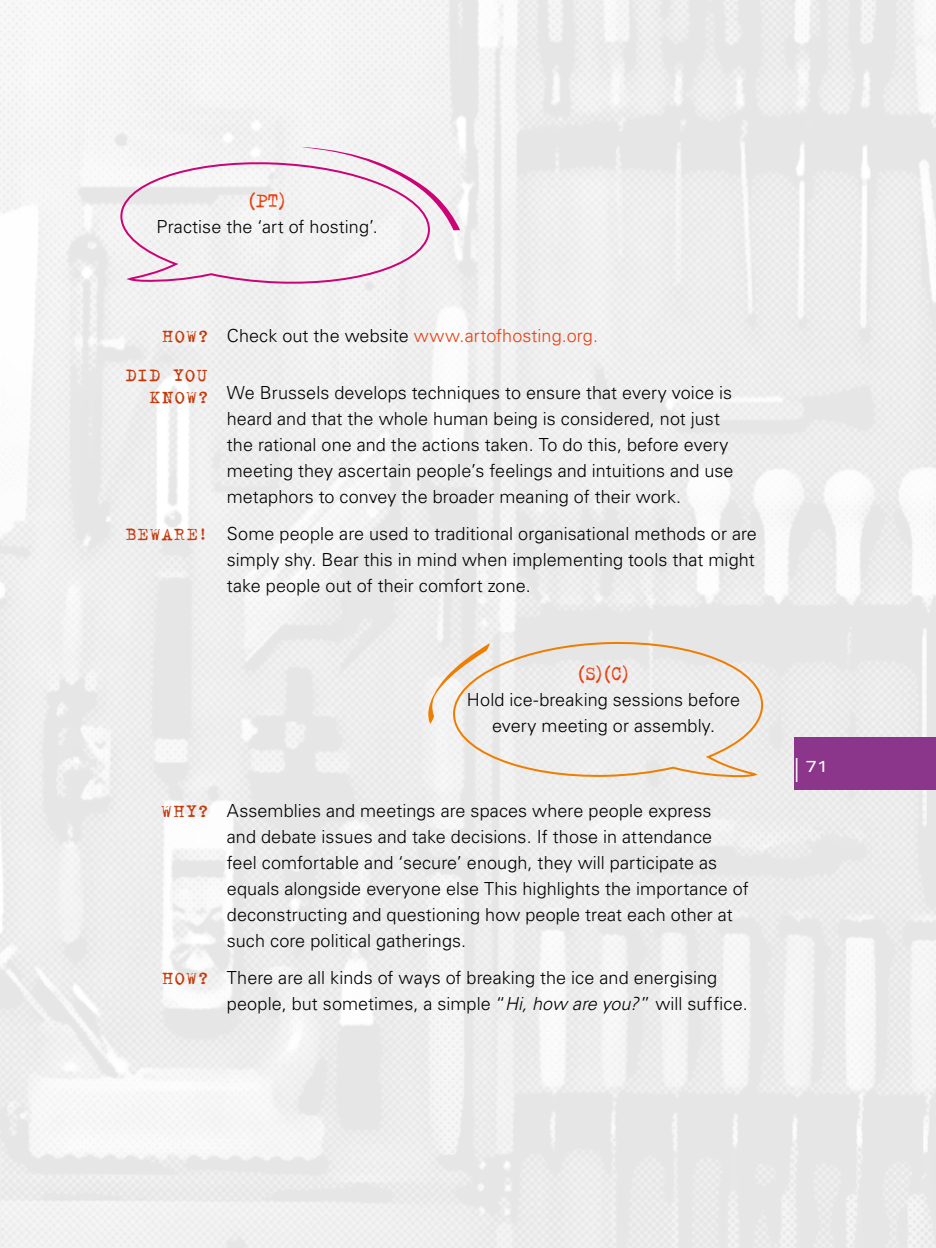
<style>
.page{position:relative;width:936px;height:1248px;background:#fff}
.page>*{position:absolute;margin:0;border:0;box-sizing:border-box;transform-origin:0 0}
.TXT{font:22px "Trixie";color:#e74011}
.Toolboxlist{font:20px "Trixie";letter-spacing:.03em;color:#c4390a}
.Toolboxlist-2{font:300 18px/26px "Univers LT Std";letter-spacing:.005em;color:#000}
.TXT-2{font:300 18px/26px "Univers LT Std";letter-spacing:.005em;color:#000;text-align:center}
.Toolboxlist-3{font:300 18px "Univers LT Std";letter-spacing:.005em;color:#e74011}
.t1{font:expanded 16px "Univers LT Std";color:#fff}
.s1{font-family:"Trixie";font-weight:400;font-size:20px;color:#c4390a}
.s2{color:#000}
.s3{font-style:italic}
.s4{font-weight:300;font-stretch:normal;font-size:24px}
</style>
<div class="page">
<img style="left:0;top:0;width:935px;height:1247px">
<div style="left:794px;top:737px;width:141px;height:52px;background:#8c368b"></div>
<svg style="left:428px;top:639px;width:335px;height:140px"></svg>
<svg style="left:120px;top:147px;width:340px;height:140px"></svg>
<p class="TXT" style="left:246px;top:186px;width:43px">(PT)</p>
<p class="TXT-2" style="left:156px;top:213px;width:223px">Practise the ‘art of hosting’.</p>
<p class="Toolboxlist-3" style="left:162px;top:324px;width:437px"><span class="s1">HOW?</span> <span class="s2">Check out the website</span> www.artofhosting.org.</p>
<p class="Toolboxlist" style="left:125px;top:362px;width:84px">DID YOU</p>
<p class="Toolboxlist-2" style="left:227px;top:379px;width:508px;text-indent:-77px"><span class="s1">KNOW?</span> We Brussels develops techniques to ensure that every voice is heard and that the whole human being is considered, not just the rational one and the actions taken. To do this, before every meeting they ascertain people’s feelings and intuitions and use metaphors to convey the broader meaning of their work.</p>
<p class="Toolboxlist-2" style="left:227px;top:521px;width:531px;text-indent:-102px"><span class="s1">BEWARE!</span> Some people are used to traditional organisational methods or are simply shy. Bear this in mind when implementing tools that might take people out of their comfort zone.</p>
<p class="TXT" style="left:575px;top:659px;width:58px">(S)(C)</p>
<p class="TXT-2" style="left:467px;top:687px;width:274px">Hold ice-breaking sessions before every meeting or assembly.</p>
<p class="Toolboxlist-2" style="left:227px;top:797px;width:523px;text-indent:-66px"><span class="s1">WHY?</span> Assemblies and meetings are spaces where people express<br>and debate issues and take decisions. If those in attendance<br>feel comfortable and ‘secure’ enough, they will participate as equals alongside everyone else This highlights the importance of deconstructing and questioning how people treat each other at such core political gatherings.</p>
<p class="Toolboxlist-2" style="left:227px;top:964px;width:522px;text-indent:-65px"><span class="s1">HOW?</span> There are all kinds of ways of breaking the ice and energising people, but sometimes, a simple “<span class="s3">Hi, how are you?</span>” will suffice.</p>
<p class="t1" style="left:794px;top:757px;width:36px"><span class="s4">|</span> 71</p>
</div>
